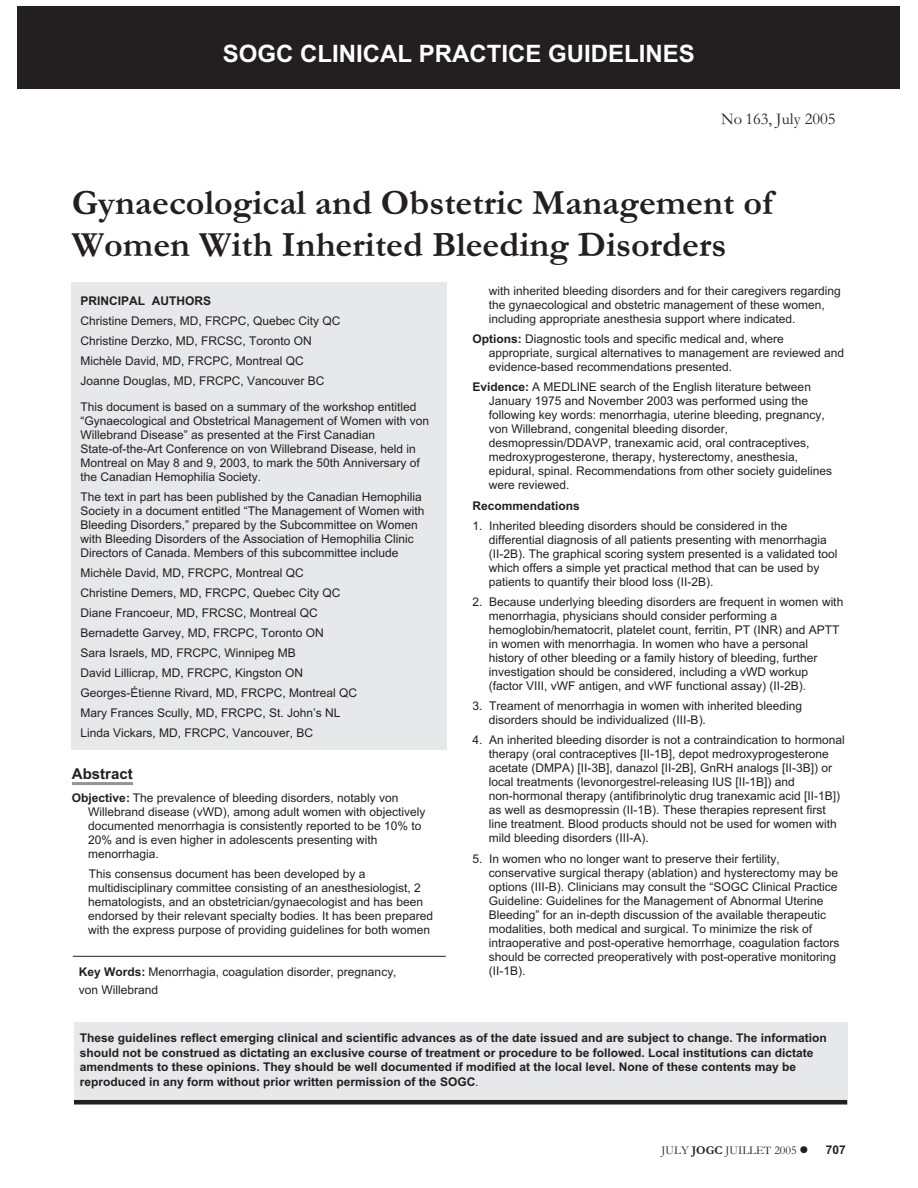
<style>
.page{position:relative;width:918px;height:1188px;background:#fff}
.page>*{position:absolute;margin:0;border:0;box-sizing:border-box;transform-origin:0 0}
.t1{font:700 36px/42px "Garamond";color:#231f20}
.t2{font:700 24px "Arial";color:#fff}
.t3{font:16.5px "Garamond";color:#231f20}
.t4{font:700 15px "Arial";color:#231f20}
.t5{font:12px/14px "Arial";color:#231f20}
.t6{font:700 12px/14.4px "Arial";color:#231f20}
.t7{font:12px "Garamond";color:#231f20}
.s1{font-weight:700}
.s2{font-weight:400}
</style>
<div class="page">
<hr style="left:72px;top:782px;width:61px;height:3px;background:#939598">
<div style="left:18px;top:7px;width:882px;height:82px;background:#231f20"></div>
<div style="left:71px;top:282px;width:376px;height:467px;background:#e7e8e9"></div>
<hr style="left:73px;top:956px;width:373px;height:1px;background:#231f20">
<div style="left:74px;top:1022px;width:773px;height:82px;background:#e7e8e9"></div>
<hr style="left:74px;top:1100px;width:773px;height:4px;background:#231f20">
<h2 class="t2" style="left:223px;top:45px;width:474px">SOGC CLINICAL PRACTICE GUIDELINES</h2>
<h3 class="t3" style="left:721px;top:113px;width:116px">No 163, July 2005</h3>
<h1 class="t1" style="left:72px;top:185px;width:702px">Gynaecological and Obstetric Management of<br>Women With Inherited Bleeding Disorders</h1>
<p class="t5" style="left:489px;top:285px;width:354px">with inherited bleeding disorders and for their caregivers regarding the gynaecological and obstetric management of these women, including appropriate anesthesia support where indicated.</p>
<p class="t5" style="left:489px;top:333px;width:357px;text-indent:-16px"><span class="s1">Options:</span> Diagnostic tools and specific medical and, where appropriate, surgical alternatives to management are reviewed and evidence-based recommendations presented.</p>
<p class="t5" style="left:489px;top:381px;width:345px;text-indent:-16px"><span class="s1">Evidence:</span> A MEDLINE search of the English literature between January 1975 and November 2003 was performed using the following key words: menorrhagia, uterine bleeding, pregnancy, von Willebrand, congenital bleeding disorder, desmopressin/DDAVP, tranexamic acid, oral contraceptives, medroxyprogesterone, therapy, hysterectomy, anesthesia, epidural, spinal. Recommendations from other society guidelines were reviewed.</p>
<p class="t6" style="left:473px;top:500px;width:109px">Recommendations</p>
<p class="t5" style="left:489px;top:520px;width:350px;text-indent:-16px">1. Inherited bleeding disorders should be considered in the differential diagnosis of all patients presenting with menorrhagia (II-2B). The graphical scoring system presented is a validated tool which offers a simple yet practical method that can be used by patients to quantify their blood loss (II-2B).</p>
<p class="t5" style="left:489px;top:596px;width:356px;text-indent:-16px">2. Because underlying bleeding disorders are frequent in women with menorrhagia, physicians should consider performing a hemoglobin/hematocrit, platelet count, ferritin, PT (INR) and APTT in women with menorrhagia. In women who have a personal history of other bleeding or a family history of bleeding, further investigation should be considered, including a vWD workup (factor VIII, vWF antigen, and vWF functional assay) (II-2B).</p>
<p class="t5" style="left:489px;top:700px;width:315px;text-indent:-16px">3. Treament of menorrhagia in women with inherited bleeding disorders should be individualized (III-B).</p>
<p class="t5" style="left:489px;top:734px;width:357px;text-indent:-16px">4. An inherited bleeding disorder is not a contraindication to hormonal therapy (oral contraceptives [II-1B], depot medroxyprogesterone acetate (DMPA) [II-3B], danazol [II-2B], GnRH analogs [II-3B]) or local treatments (levonorgestrel-releasing IUS [II-1B]) and non-hormonal therapy (antifibrinolytic drug tranexamic acid [II-1B]) as well as desmopressin (II-1B). These therapies represent first line treatment. Blood products should not be used for women with mild bleeding disorders (III-A).</p>
<p class="t5" style="left:489px;top:853px;width:352px;text-indent:-16px">5. In women who no longer want to preserve their fertility, conservative surgical therapy (ablation) and hysterectomy may be options (III-B). Clinicians may consult the “SOGC Clinical Practice Guideline: Guidelines for the Management of Abnormal Uterine Bleeding” for an in-depth discussion of the available therapeutic modalities, both medical and surgical. To minimize the risk of intraoperative and post-operative hemorrhage, coagulation factors should be corrected preoperatively with post-operative monitoring (II-1B).</p>
<p class="t6" style="left:80px;top:295px;width:132px">PRINCIPAL AUTHORS</p>
<p class="t5" style="left:80px;top:312px;width:262px;line-height:20px">Christine Demers, MD, FRCPC, Quebec City QC Christine Derzko, MD, FRCSC, Toronto ON Michèle David, MD, FRCPC, Montreal QC Joanne Douglas, MD, FRCPC, Vancouver BC</p>
<p class="t5" style="left:80px;top:401px;width:350px">This document is based on a summary of the workshop entitled “Gynaecological and Obstetrical Management of Women with von Willebrand Disease” as presented at the First Canadian State-of-the-Art Conference on von Willebrand Disease, held in Montreal on May 8 and 9, 2003, to mark the 50th Anniversary of the Canadian Hemophilia Society.</p>
<p class="t5" style="left:80px;top:491px;width:346px">The text in part has been published by the Canadian Hemophilia Society in a document entitled “The Management of Women with Bleeding Disorders,” prepared by the Subcommittee on Women with Bleeding Disorders of the Association of Hemophilia Clinic Directors of Canada. Members of this subcommittee include</p>
<p class="t5" style="left:80px;top:564px;width:278px;line-height:20px">Michèle David, MD, FRCPC, Montreal QC<br>Christine Demers, MD, FRCPC, Quebec City QC Diane Francoeur, MD, FRCSC, Montreal QC Bernadette Garvey, MD, FRCPC, Toronto ON<br>Sara Israels, MD, FRCPC, Winnipeg MB<br>David Lillicrap, MD, FRCPC, Kingston ON Georges-Étienne Rivard, MD, FRCPC, Montreal QC Mary Frances Scully, MD, FRCPC, St. John’s NL Linda Vickars, MD, FRCPC, Vancouver, BC</p>
<p class="t4" style="left:72px;top:768px;width:62px">Abstract</p>
<p class="t5" style="left:88px;top:792px;width:339px;text-indent:-16px"><span class="s1">Objective:</span> The prevalence of bleeding disorders, notably von Willebrand disease (vWD), among adult women with objectively documented menorrhagia is consistently reported to be 10% to 20% and is even higher in adolescents presenting with menorrhagia.</p>
<p class="t5" style="left:88px;top:868px;width:346px">This consensus document has been developed by a multidisciplinary committee consisting of an anesthesiologist, 2 hematologists, and an obstetrician/gynaecologist and has been endorsed by their relevant specialty bodies. It has been prepared with the express purpose of providing guidelines for both women</p>
<p class="t5" style="left:79px;top:965px;width:319px;line-height:17.4px"><span class="s1">Key Words:</span> Menorrhagia, coagulation disorder, pregnancy, von Willebrand</p>
<p class="t6" style="left:80px;top:1032px;width:748px">These guidelines reflect emerging clinical and scientific advances as of the date issued and are subject to change. The information should not be construed as dictating an exclusive course of treatment or procedure to be followed. Local institutions can dictate amendments to these opinions. They should be well documented if modified at the local level. None of these contents may be reproduced in any form without prior written permission of the SOGC<span class="s2">.</span></p>
<p class="t7" style="left:662px;top:1146px;width:137px">JULY <span class="s1">JOGC</span> JUILLET 2005</p>
<p class="t6" style="left:826px;top:1144px;width:22px">707</p>
</div>
